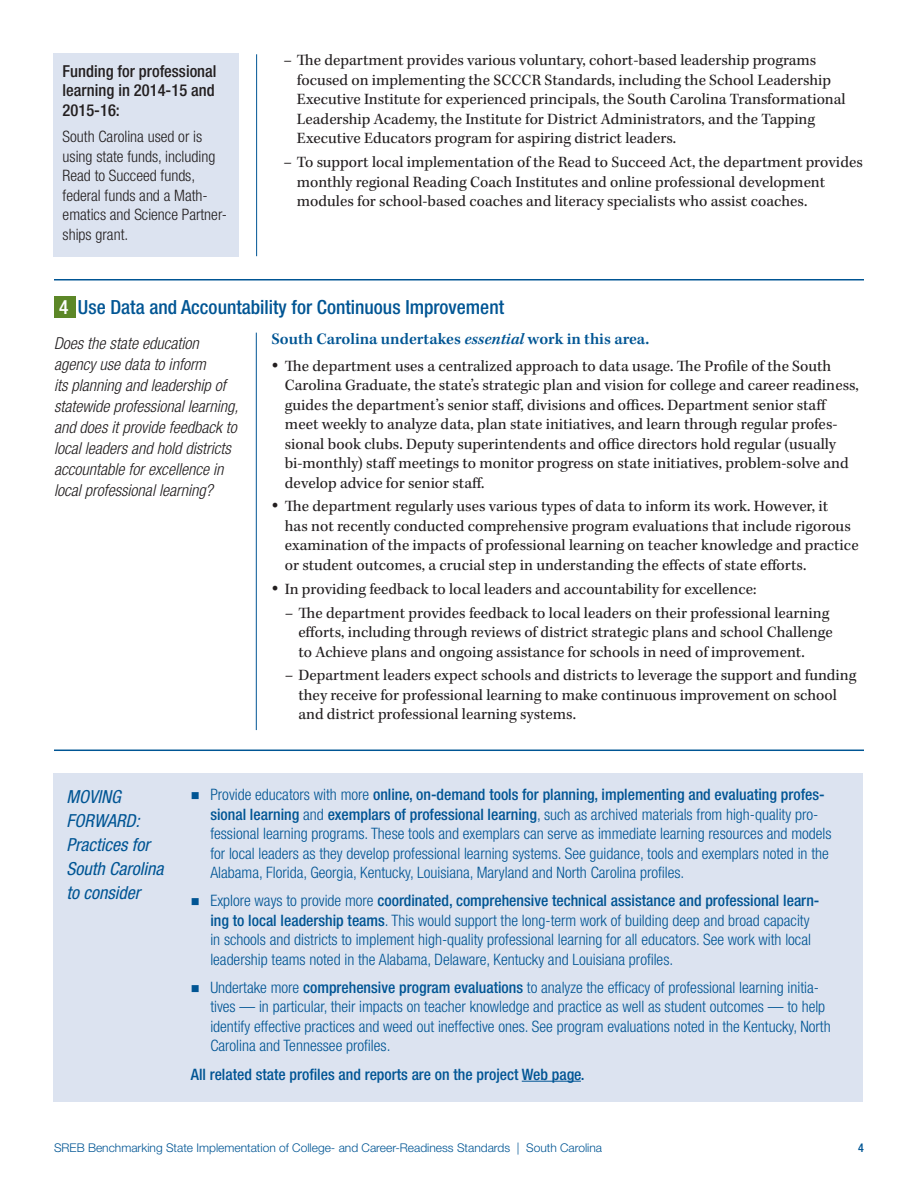
<style>
.page{position:relative;width:918px;height:1188px;background:#fff}
.page>*{position:absolute;margin:0;border:0;box-sizing:border-box;transform-origin:0 0}
.t1{font:500 condensed 19.5px "Helvetica Neue";color:#005594}
.t2{font:italic condensed 18px/24px "Helvetica Neue";color:#005594}
.t3{font:italic 300 condensed 16.5px/21px "Helvetica Neue";color:#231f20}
.t4{font:500 condensed 16.5px/19.5px "Helvetica Neue";color:#231f20;text-align:justify}
.t5{font:600 16.5px "Kepler Std";color:#005594}
.t6{font:16.2px/19.5px "Kepler Std";color:#231f20}
.t7{font:300 condensed 15.75px/19.5px "Helvetica Neue";color:#005594}
.t8{font:300 condensed 15.75px/19.5px "Helvetica Neue";color:#231f20}
.t9{font:500 condensed 15.75px "Helvetica Neue";color:#005594}
.t10{font:300 12px "Helvetica Neue";color:#005594}
.t11{font:500 condensed 12px "Helvetica Neue";color:#005594}
.s1{color:#fff}
.s2{font-style:italic}
.s3{font-weight:500}
</style>
<div class="page">
<hr style="left:256px;top:54px;width:1px;height:202px;background:#005594">
<div style="left:54px;top:296px;width:22px;height:22px;background:#5c8727"></div>
<hr style="left:54px;top:279px;width:810px;height:2px;background:#005594">
<hr style="left:256px;top:333px;width:1px;height:397px;background:#005594">
<div style="left:53px;top:53px;width:186px;height:203px;background:#dce3f0"></div>
<div style="left:53px;top:773px;width:810px;height:329px;background:#dce3f0"></div>
<hr style="left:522px;top:1081px;width:59px;height:1px;background:#005594">
<hr style="left:54px;top:750px;width:810px;height:1px;background:#005594">
<p class="t4" style="left:63px;top:61px;width:155px">Funding for professional learning in 2014-15 and 2015-16:</p>
<p class="t8" style="left:63px;top:127px;width:166px">South Carolina used or is using state funds, including<br>Read to Succeed funds, federal funds and a Math&shy;ematics and Science Partner&shy;ships grant.</p>
<p class="t6" style="left:297px;top:51px;width:550px;text-indent:-13px">– The department provides various voluntary, cohort-based leadership programs focused on implementing the SCCCR Standards, including the School Leadership Executive Institute for experienced principals, the South Carolina Transformational Leadership Academy, the Institute for District Administrators, and the Tapping Executive Educators program for aspiring district leaders.</p>
<p class="t6" style="left:297px;top:153px;width:567px;text-indent:-13px">– To support local implementation of the Read to Succeed Act, the department provides monthly regional Reading Coach Institutes and online professional development modules for school-based coaches and literacy specialists who assist coaches.</p>
<p class="t1" style="left:59px;top:295px;width:446px"><span class="s1">4</span> Use Data and Accountability for Continuous Improvement</p>
<p class="t3" style="left:54px;top:332px;width:186px">Does the state education agency use data to inform<br>its planning and leadership of statewide professional learning, and does it provide feedback to local leaders and hold districts accountable for excellence in local professional learning?</p>
<p class="t5" style="left:271px;top:330px;width:379px">South Carolina undertakes <span class="s2">essential</span> work in this area.</p>
<p class="t6" style="left:285px;top:357px;width:575px">The department uses a centralized approach to data usage. The Profile of the South Carolina Graduate, the state’s strategic plan and vision for college and career readiness, guides the department’s senior staff, divisions and offices. Department senior staff meet weekly to analyze data, plan state initiatives, and learn through regular profes&shy;sional book clubs. Deputy superintendents and office directors hold regular (usually bi-monthly) staff meetings to monitor progress on state initiatives, problem-solve and develop advice for senior staff.</p>
<p class="t6" style="left:285px;top:497px;width:575px">The department regularly uses various types of data to inform its work. However, it<br>has not recently conducted comprehensive program evaluations that include rigorous examination of the impacts of professional learning on teacher knowledge and practice or student outcomes, a crucial step in understanding the effects of state efforts.</p>
<p class="t6" style="left:285px;top:580px;width:473px">In providing feedback to local leaders and accountability for excellence:</p>
<p class="t6" style="left:298px;top:603px;width:536px;text-indent:-13px">– The department provides feedback to local leaders on their professional learning efforts, including through reviews of district strategic plans and school Challenge to Achieve plans and ongoing assistance for schools in need of improvement.</p>
<p class="t6" style="left:298px;top:666px;width:560px;text-indent:-13px">– Department leaders expect schools and districts to leverage the support and funding they receive for professional learning to make continuous improvement on school and district professional learning systems.</p>
<p class="t2" style="left:67px;top:785px;width:98px">MOVING<br>FORWARD:<br>Practices for<br>South Carolina to consider</p>
<p class="t7" style="left:210px;top:785px;width:623px;text-indent:-19px">■ Provide educators with more <span class="s3">online, on-demand tools for planning, implementing and evaluating profes&shy;sional learning</span> and <span class="s3">exemplars of professional learning</span>, such as archived materials from high-quality pro&shy;fessional learning programs. These tools and exemplars can serve as immediate learning resources and models for local leaders as they develop professional learning systems. See guidance, tools and exemplars noted in the Alabama, Florida, Georgia, Kentucky, Louisiana, Maryland and North Carolina profiles.</p>
<p class="t7" style="left:210px;top:891px;width:611px;text-indent:-19px">■ Explore ways to provide more <span class="s3">coordinated, comprehensive technical assistance and professional learn&shy;ing to local leadership teams</span>. This would support the long-term work of building deep and broad capacity in schools and districts to implement high-quality professional learning for all educators. See work with local leadership teams noted in the Alabama, Delaware, Kentucky and Louisiana profiles.</p>
<p class="t7" style="left:210px;top:978px;width:622px;text-indent:-19px">■ Undertake more <span class="s3">comprehensive program evaluations</span> to analyze the efficacy of professional learning initia&shy;tives — in particular, their impacts on teacher knowledge and practice as well as student outcomes — to help identify effective practices and weed out ineffective ones. See program evaluations noted in the Kentucky, North Carolina and Tennessee profiles.</p>
<p class="t9" style="left:191px;top:1065px;width:395px">All related state profiles and reports are on the project Web page.</p>
<p class="t10" style="left:54px;top:1141px;width:550px">SREB Benchmarking State Implementation of College- and Career-Readiness Standards | South Carolina</p>
<p class="t11" style="left:858px;top:1141px;width:7px">4</p>
</div>
